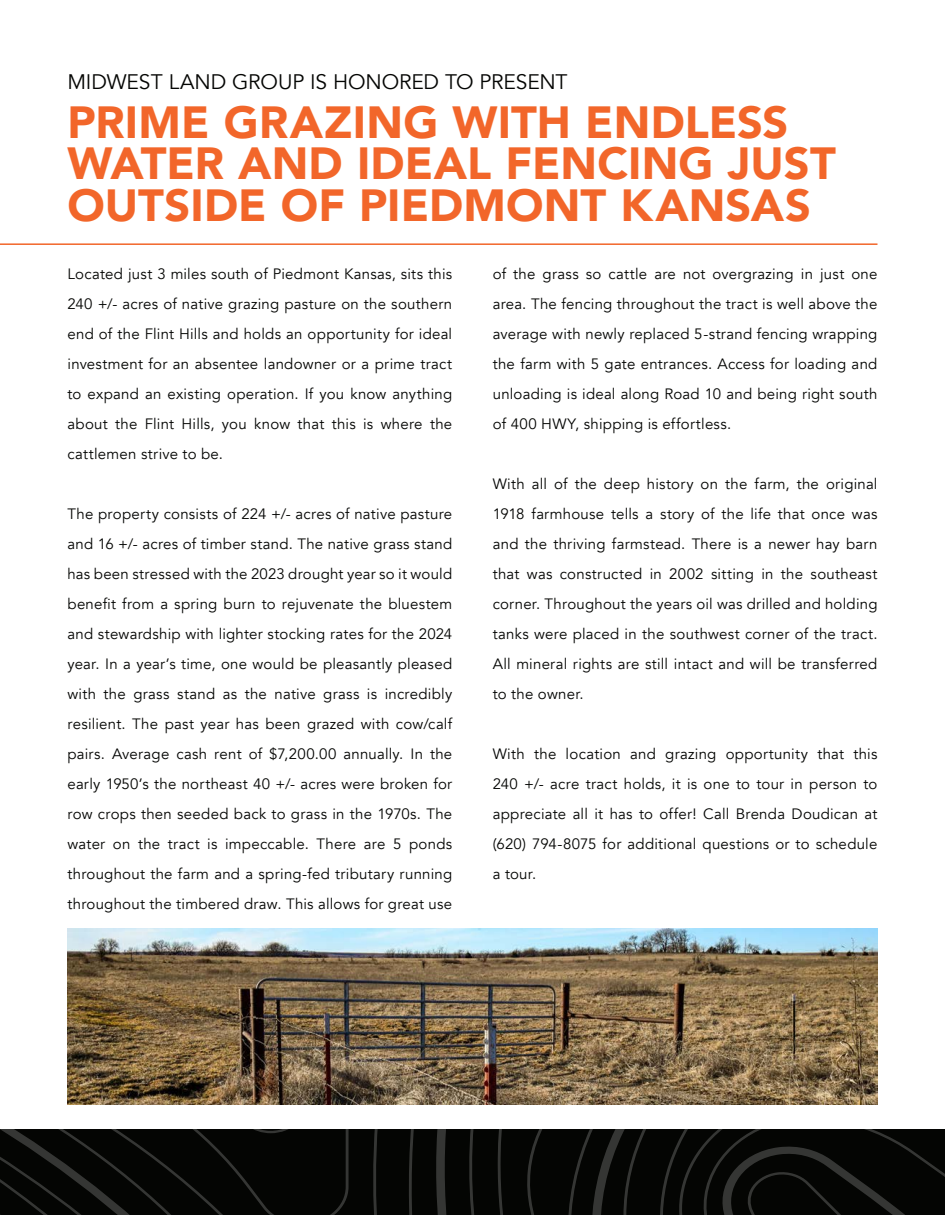
<style>
.page{position:relative;width:945px;height:1215px;background:#fff}
.page>*{position:absolute;margin:0;border:0;box-sizing:border-box;transform-origin:0 0}
.t1{font:900 45px/41.5px "Avenir";letter-spacing:.005em;color:#f2662a}
.t2{font:21px "Avenir";letter-spacing:-.005em;color:#040503}
.t3{font:15px/30px "Avenir";letter-spacing:.015em;color:#040503;text-align:justify}
</style>
<div class="page">
<hr style="left:0;top:243px;width:878px;height:2px;background:#f2662a">
<svg style="left:0;top:1130px;width:945px;height:85px;background:#090a08"></svg>
<img style="left:68px;top:928px;width:810px;height:177px">
<p class="t2" style="left:68px;top:69px;width:502px">MIDWEST LAND GROUP IS HONORED TO PRESENT</p>
<p class="t1" style="left:68px;top:100px;width:770px">PRIME GRAZING WITH ENDLESS<br>WATER AND IDEAL FENCING JUST<br>OUTSIDE OF PIEDMONT KANSAS</p>
<p class="t3" style="left:68px;top:259px;width:386px">Located just 3 miles south of Piedmont Kansas, sits this 240 +/- acres of native grazing pasture on the southern end of the Flint Hills and holds an opportunity for ideal investment for an absentee landowner or a prime tract to expand an existing operation. If you know anything about the Flint Hills, you know that this is where the cattlemen strive to be.</p>
<p class="t3" style="left:68px;top:499px;width:386px">The property consists of 224 +/- acres of native pasture and 16 +/- acres of timber stand. The native grass stand has been stressed with the 2023 drought year so it would benefit from a spring burn to rejuvenate the bluestem and stewardship with lighter stocking rates for the 2024 year. In a year’s time, one would be pleasantly pleased with the grass stand as the native grass is incredibly resilient. The past year has been grazed with cow/calf pairs. Average cash rent of $7,200.00 annually. In the early 1950’s the northeast 40 +/- acres were broken for row crops then seeded back to grass in the 1970s. The water on the tract is impeccable. There are 5 ponds throughout the farm and a spring-fed tributary running throughout the timbered draw. This allows for great use</p>
<p class="t3" style="left:493px;top:259px;width:386px">of the grass so cattle are not overgrazing in just one area. The fencing throughout the tract is well above the average with newly replaced 5-strand fencing wrapping the farm with 5 gate entrances. Access for loading and unloading is ideal along Road 10 and being right south of 400 HWY, shipping is effortless.</p>
<p class="t3" style="left:493px;top:469px;width:386px">With all of the deep history on the farm, the original 1918 farmhouse tells a story of the life that once was and the thriving farmstead. There is a newer hay barn that was constructed in 2002 sitting in the southeast corner. Throughout the years oil was drilled and holding tanks were placed in the southwest corner of the tract.<br>All mineral rights are still intact and will be transferred to the owner.</p>
<p class="t3" style="left:493px;top:739px;width:386px">With the location and grazing opportunity that this 240 +/- acre tract holds, it is one to tour in person to appreciate all it has to offer! Call Brenda Doudican at (620) 794-8075 for additional questions or to schedule a tour.</p>
</div>
